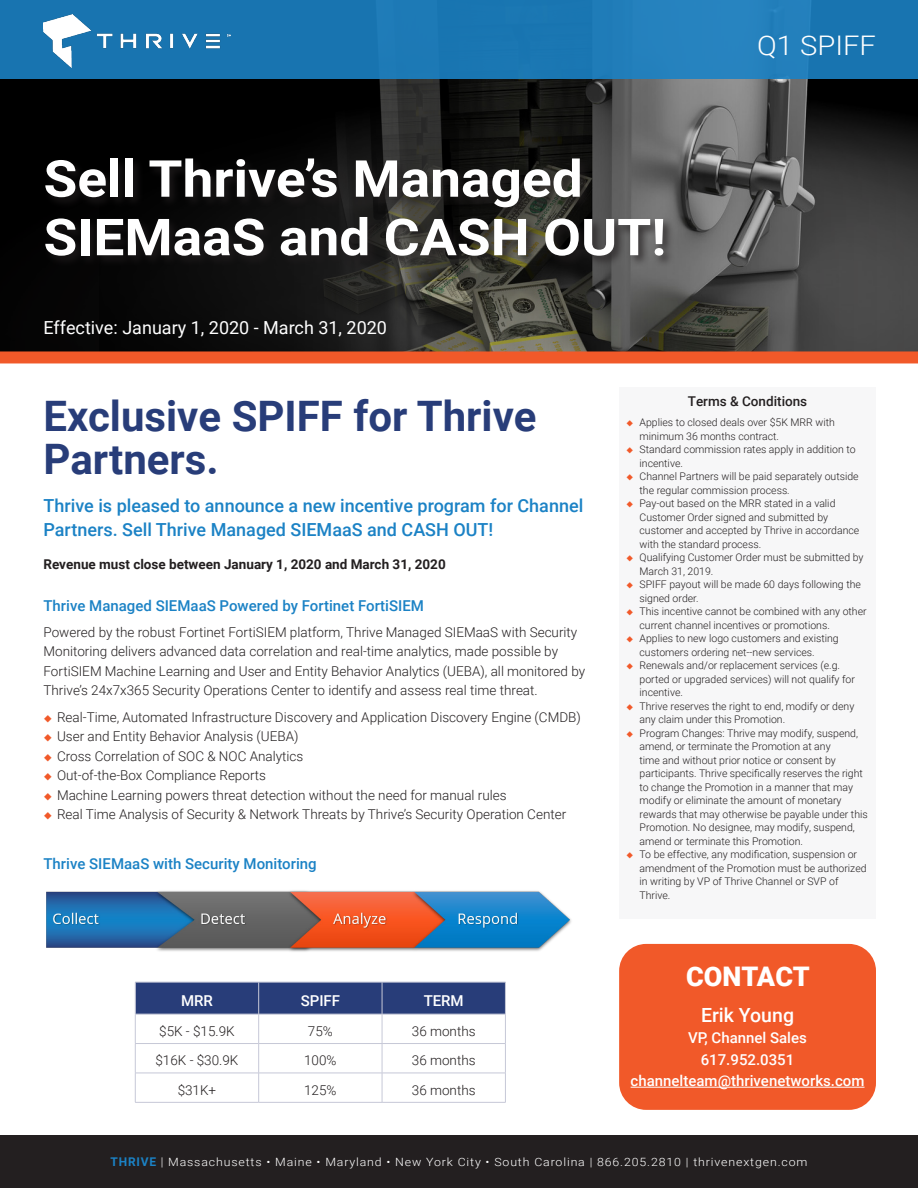
<style>
.page{position:relative;width:918px;height:1188px;background:#fff}
.page>*{position:absolute;margin:0;border:0;box-sizing:border-box;transform-origin:0 0}
.t1{font:700 51px/58.5px "Roboto";color:#fff;scale:1.08 1}
.t2{font:700 42px/43.5px "Roboto";color:#283d79}
.t3{font:300 27px "Roboto";color:#fff;scale:1.08 1}
.t4{font:900 27px "Roboto";color:#fff}
.t5{font:500 19.5px "Roboto";color:#fff}
.t6{font:500 18px/24px "Roboto";color:#1b82c5}
.t7{font:18px "Roboto";color:#fff}
.t8{font:500 15px "Roboto";color:#1b82c5}
.Paragraph_Style_4{font:500 15px "Roboto";color:#fff}
.Paragraph_Style_4-2{font:300 13.5px/19.5px "Roboto";color:#231f20}
.t9{font:700 13.5px "Roboto";color:#231f20}
.t10{font:500 13.5px "Roboto";color:#231f20}
.t11{font:300 11.4px "Roboto";letter-spacing:.07em;color:#fff;scale:1.08 1}
.t12{font:300 10.5px/13.5px "Roboto";color:#231f20}
.s1{font-weight:700;font-size:12px;color:#1b82c5}
.s2{font-size:12px}
</style>
<div class="page">
<div style="left:619px;top:387px;width:257px;height:531px;background:#f7f7f8"></div>
<svg style="left:135px;top:982px;width:371px;height:120px"></svg>
<hr style="left:135px;top:1102px;width:124px;height:1px;background:#c6c8d7">
<hr style="left:259px;top:1102px;width:123px;height:1px;background:#c6c8d7">
<hr style="left:382px;top:1102px;width:124px;height:1px;background:#c6c8d7">
<svg style="left:0;top:79px;width:918px;height:272px;background:#1e1e1e"></svg>
<img style="left:99px;top:79px;width:720px;height:272px">
<div style="left:0;top:0;width:918px;height:79px;background:linear-gradient(to right,#1773af,#207db9)"></div>
<img style="left:44px;top:14px;width:186px;height:53px">
<div style="left:43px;top:156px;width:632px;height:112px;background:#231f20;opacity:.75"></div>
<div style="left:619px;top:944px;width:257px;height:166px;background:#f15929;border-radius:27px"></div>
<hr style="left:631px;top:1087px;width:234px;height:1px;background:#fff">
<div style="left:0;top:1135px;width:918px;height:53px;background:#231f20"></div>
<div style="left:0;top:351px;width:918px;height:12px;background:#f15929"></div>
<img style="left:46px;top:890px;width:525px;height:62px">
<p class="t1" style="left:44px;top:147px;width:578px">Sell Thrive’s Managed<br>SIEMaaS and CASH OUT!</p>
<p class="t7" style="left:44px;top:315px;width:345px">Effective: January 1, 2020 - March 31, 2020</p>
<p class="t3" style="left:757px;top:27px;width:111px">Q1 SPIFF</p>
<p class="t2" style="left:44px;top:393px;width:495px">Exclusive SPIFF for Thrive<br>Partners.</p>
<p class="t6" style="left:44px;top:493px;width:541px">Thrive is pleased to announce a new incentive program for Channel<br>Partners. Sell Thrive Managed SIEMaaS and CASH OUT!</p>
<p class="t9" style="left:44px;top:555px;width:404px">Revenue must close between January 1, 2020 and March 31, 2020</p>
<p class="t8" style="left:44px;top:595px;width:382px">Thrive Managed SIEMaaS Powered by Fortinet FortiSIEM</p>
<p class="Paragraph_Style_4-2" style="left:44px;top:622px;width:543px">Powered by the robust Fortinet FortiSIEM platform, Thrive Managed SIEMaaS with Security Monitoring delivers advanced data correlation and real-time analytics, made possible by FortiSIEM Machine Learning and User and Entity Behavior Analytics (UEBA), all monitored by Thrive’s 24x7x365 Security Operations Center to identify and assess real time threat.</p>
<p class="Paragraph_Style_4-2" style="left:57px;top:707px;width:525px">Real-Time, Automated Infrastructure Discovery and Application Discovery Engine (CMDB)</p>
<p class="Paragraph_Style_4-2" style="left:57px;top:726px;width:243px">User and Entity Behavior Analysis (UEBA)</p>
<p class="Paragraph_Style_4-2" style="left:57px;top:746px;width:248px">Cross Correlation of SOC &amp; NOC Analytics</p>
<p class="Paragraph_Style_4-2" style="left:57px;top:765px;width:211px">Out-of-the-Box Compliance Reports</p>
<p class="Paragraph_Style_4-2" style="left:57px;top:785px;width:451px">Machine Learning powers threat detection without the need for manual rules</p>
<p class="Paragraph_Style_4-2" style="left:57px;top:804px;width:511px">Real Time Analysis of Security &amp; Network Threats by Thrive’s Security Operation Center</p>
<p class="t8" style="left:44px;top:853px;width:275px">Thrive SIEMaaS with Security Monitoring</p>
<p class="Paragraph_Style_4" style="left:181px;top:990px;width:33px">MRR</p>
<p class="Paragraph_Style_4" style="left:301px;top:990px;width:41px">SPIFF</p>
<p class="Paragraph_Style_4" style="left:424px;top:990px;width:42px">TERM</p>
<p class="Paragraph_Style_4-2" style="left:159px;top:1021px;width:77px">$5K - $15.9K</p>
<p class="Paragraph_Style_4-2" style="left:308px;top:1021px;width:26px">75%</p>
<p class="Paragraph_Style_4-2" style="left:412px;top:1021px;width:65px">36 months</p>
<p class="Paragraph_Style_4-2" style="left:155px;top:1050px;width:85px">$16K - $30.9K</p>
<p class="Paragraph_Style_4-2" style="left:304px;top:1050px;width:34px">100%</p>
<p class="Paragraph_Style_4-2" style="left:412px;top:1050px;width:65px">36 months</p>
<p class="Paragraph_Style_4-2" style="left:178px;top:1080px;width:40px">$31K+</p>
<p class="Paragraph_Style_4-2" style="left:304px;top:1080px;width:34px">125%</p>
<p class="Paragraph_Style_4-2" style="left:412px;top:1080px;width:65px">36 months</p>
<p class="t10" style="left:688px;top:392px;width:121px">Terms &amp; Conditions</p>
<p class="t12" style="left:640px;top:415px;width:197px">Applies to closed deals over $5K MRR with minimum 36 months contract.</p>
<p class="t12" style="left:640px;top:442px;width:217px">Standard commission rates apply in addition to incentive.</p>
<p class="t12" style="left:640px;top:469px;width:221px">Channel Partners will be paid separately outside the regular commission process.</p>
<p class="t12" style="left:640px;top:496px;width:221px">Pay-out based on the MRR stated in a valid Customer Order signed and submitted by customer and accepted by Thrive in accordance with the standard process.</p>
<p class="t12" style="left:640px;top:550px;width:226px">Qualifying Customer Order must be submitted by<br>March 31, 2019.</p>
<p class="t12" style="left:640px;top:577px;width:223px">SPIFF payout will be made 60 days following the signed order.</p>
<p class="t12" style="left:640px;top:604px;width:229px">This incentive cannot be combined with any other current channel incentives or promotions.</p>
<p class="t12" style="left:640px;top:631px;width:201px">Applies to new logo customers and existing customers ordering net--new services.</p>
<p class="t12" style="left:640px;top:658px;width:217px">Renewals and/or replacement services (e.g. ported or upgraded services) will not qualify for incentive.</p>
<p class="t12" style="left:640px;top:699px;width:216px">Thrive reserves the right to end, modify or deny any claim under this Promotion.</p>
<p class="t12" style="left:640px;top:726px;width:230px">Program Changes: Thrive may modify, suspend, amend, or terminate the Promotion at any<br>time and without prior notice or consent by participants. Thrive specifically reserves the right to change the Promotion in a manner that may modify or eliminate the amount of monetary rewards that may otherwise be payable under this Promotion. No designee, may modify, suspend, amend or terminate this Promotion.</p>
<p class="t12" style="left:640px;top:847px;width:229px">To be effective, any modification, suspension or amendment of the Promotion must be authorized in writing by VP of Thrive Channel or SVP of Thrive.</p>
<p class="t4" style="left:686px;top:957px;width:125px">CONTACT</p>
<p class="t5" style="left:701px;top:1001px;width:94px">Erik Young</p>
<p class="Paragraph_Style_4" style="left:688px;top:1027px;width:120px">VP, Channel Sales</p>
<p class="Paragraph_Style_4" style="left:701px;top:1049px;width:95px">617.952.0351</p>
<p class="Paragraph_Style_4" style="left:631px;top:1070px;width:235px">channelteam@thrivenetworks.com</p>
<p class="t11" style="left:110px;top:1154px;width:647px"><span class="s1">THRIVE</span> <span class="s2">|</span> Massachusetts • Maine • Maryland • New York City • South Carolina | 866.205.2810 | thrivenextgen.com</p>
</div>
